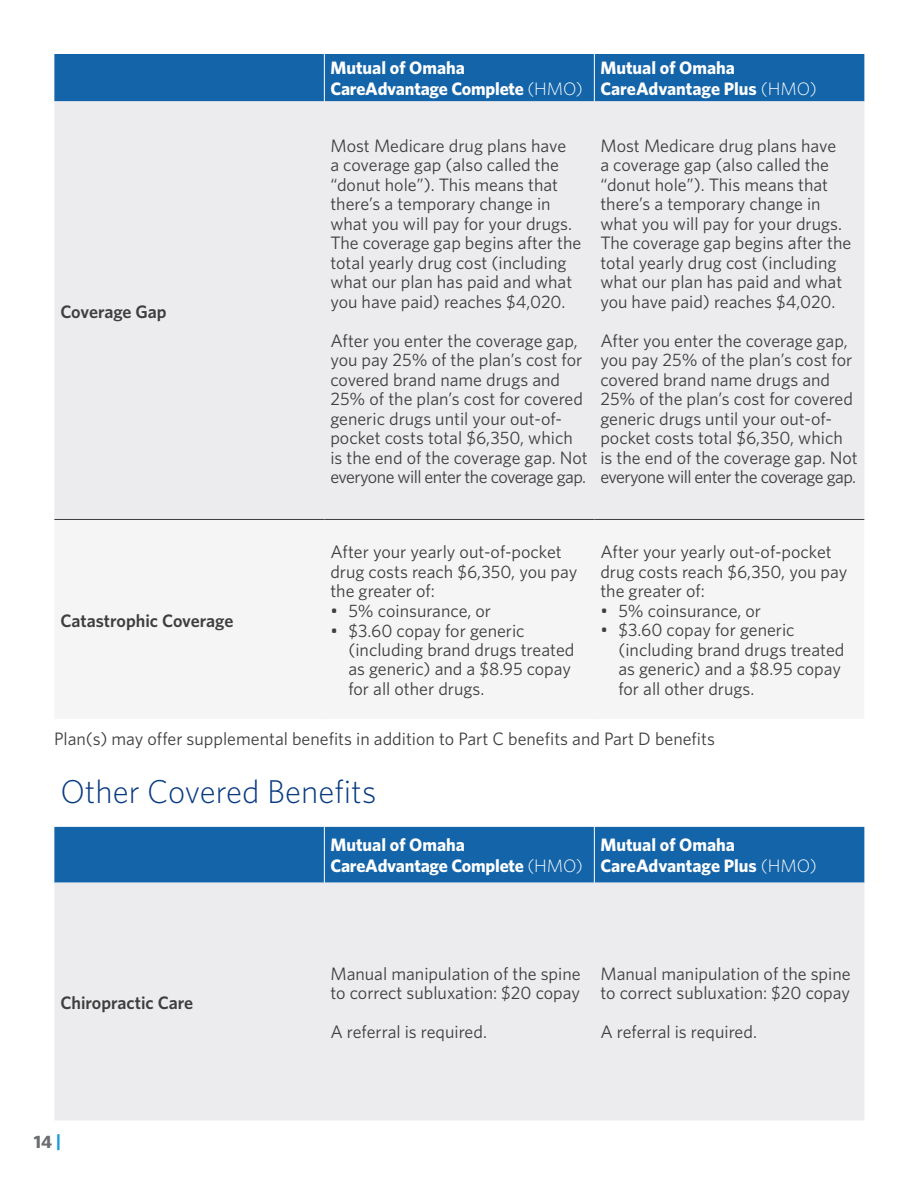
<style>
.page{position:relative;width:918px;height:1188px;background:#fff}
.page>*{position:absolute;margin:0;border:0;box-sizing:border-box;transform-origin:0 0}
.t1{font:300 33px "Whitney";color:#083a82}
.t2{font:18px/19.5px "Whitney";color:#3e3e3f}
.t3{font:700 18px/21px "Whitney";color:#fff}
.t4{font:600 18px "Whitney";color:#3e3e3f}
.t5{font:700 18px "Whitney";color:#6c6d70}
.s1{font-weight:300}
.s2{color:#1a98d6}
</style>
<div class="page">
<div style="left:54px;top:54px;width:810px;height:47px;background:#1364a9"></div>
<div style="left:54px;top:101px;width:810px;height:418px;background:#ececee"></div>
<hr style="left:324px;top:54px;width:1px;height:47px;background:#fff">
<hr style="left:594px;top:54px;width:1px;height:47px;background:#fff">
<hr style="left:54px;top:519px;width:270px;height:1px;background:#3e3e3f">
<hr style="left:324px;top:519px;width:270px;height:1px;background:#3e3e3f">
<hr style="left:594px;top:519px;width:270px;height:1px;background:#3e3e3f">
<div style="left:54px;top:827px;width:810px;height:56px;background:#1364a9"></div>
<div style="left:54px;top:883px;width:810px;height:237px;background:#ececee"></div>
<hr style="left:324px;top:827px;width:1px;height:56px;background:#fff">
<hr style="left:594px;top:827px;width:1px;height:56px;background:#fff">
<h2 class="t4" style="left:60px;top:299px;width:108px">Coverage Gap</h2>
<p class="t4" style="left:60px;top:608px;width:175px">Catastrophic Coverage</p>
<p class="t3" style="left:330px;top:57px;width:254px">Mutual of Omaha<br>CareAdvantage Complete <span class="s1">(HMO)</span></p>
<p class="t3" style="left:600px;top:57px;width:218px">Mutual of Omaha<br>CareAdvantage Plus <span class="s1">(HMO)</span></p>
<p class="t2" style="left:330px;top:135px;width:253px">Most Medicare drug plans have<br>a coverage gap (also called the “donut hole”). This means that there’s a temporary change in what you will pay for your drugs.<br>The coverage gap begins after the total yearly drug cost (including what our plan has paid and what you have paid) reaches $4,020.</p>
<p class="t2" style="left:330px;top:330px;width:259px">After you enter the coverage gap, you pay 25% of the plan’s cost for covered brand name drugs and<br>25% of the plan’s cost for covered generic drugs until your out-of&shy;pocket costs total $6,350, which is the end of the coverage gap. Not everyone will enter the coverage gap.</p>
<p class="t2" style="left:600px;top:135px;width:253px">Most Medicare drug plans have<br>a coverage gap (also called the “donut hole”). This means that there’s a temporary change in what you will pay for your drugs.<br>The coverage gap begins after the total yearly drug cost (including what our plan has paid and what you have paid) reaches $4,020.</p>
<p class="t2" style="left:600px;top:330px;width:259px">After you enter the coverage gap, you pay 25% of the plan’s cost for covered brand name drugs and<br>25% of the plan’s cost for covered generic drugs until your out-of&shy;pocket costs total $6,350, which is the end of the coverage gap. Not everyone will enter the coverage gap.</p>
<p class="t2" style="left:330px;top:542px;width:249px">After your yearly out-of-pocket drug costs reach $6,350, you pay the greater of:</p>
<p class="t2" style="left:330px;top:601px;width:162px">• 5% coinsurance, or</p>
<p class="t2" style="left:348px;top:620px;width:228px;text-indent:-18px">• $3.60 copay for generic (including brand drugs treated as generic) and a $8.95 copay for all other drugs.</p>
<p class="t2" style="left:600px;top:542px;width:249px">After your yearly out-of-pocket drug costs reach $6,350, you pay the greater of:</p>
<p class="t2" style="left:600px;top:601px;width:162px">• 5% coinsurance, or</p>
<p class="t2" style="left:618px;top:620px;width:228px;text-indent:-18px">• $3.60 copay for generic (including brand drugs treated as generic) and a $8.95 copay for all other drugs.</p>
<p class="t2" style="left:54px;top:729px;width:663px">Plan(s) may offer supplemental benefits in addition to Part C benefits and Part D benefits</p>
<h1 class="t1" style="left:60px;top:769px;width:317px">Other Covered Benefits</h1>
<p class="t3" style="left:330px;top:834px;width:254px">Mutual of Omaha<br>CareAdvantage Complete <span class="s1">(HMO)</span></p>
<p class="t3" style="left:600px;top:834px;width:218px">Mutual of Omaha<br>CareAdvantage Plus <span class="s1">(HMO)</span></p>
<h2 class="t4" style="left:60px;top:991px;width:134px">Chiropractic Care</h2>
<p class="t5" style="left:34px;top:1130px;width:29px">14 <span class="s2">|</span></p>
<p class="t2" style="left:330px;top:963px;width:252px">Manual manipulation of the spine to correct subluxation: $20 copay</p>
<p class="t2" style="left:330px;top:1022px;width:158px">A referral is required.</p>
<p class="t2" style="left:600px;top:963px;width:252px">Manual manipulation of the spine to correct subluxation: $20 copay</p>
<p class="t2" style="left:600px;top:1022px;width:158px">A referral is required.</p>
</div>
